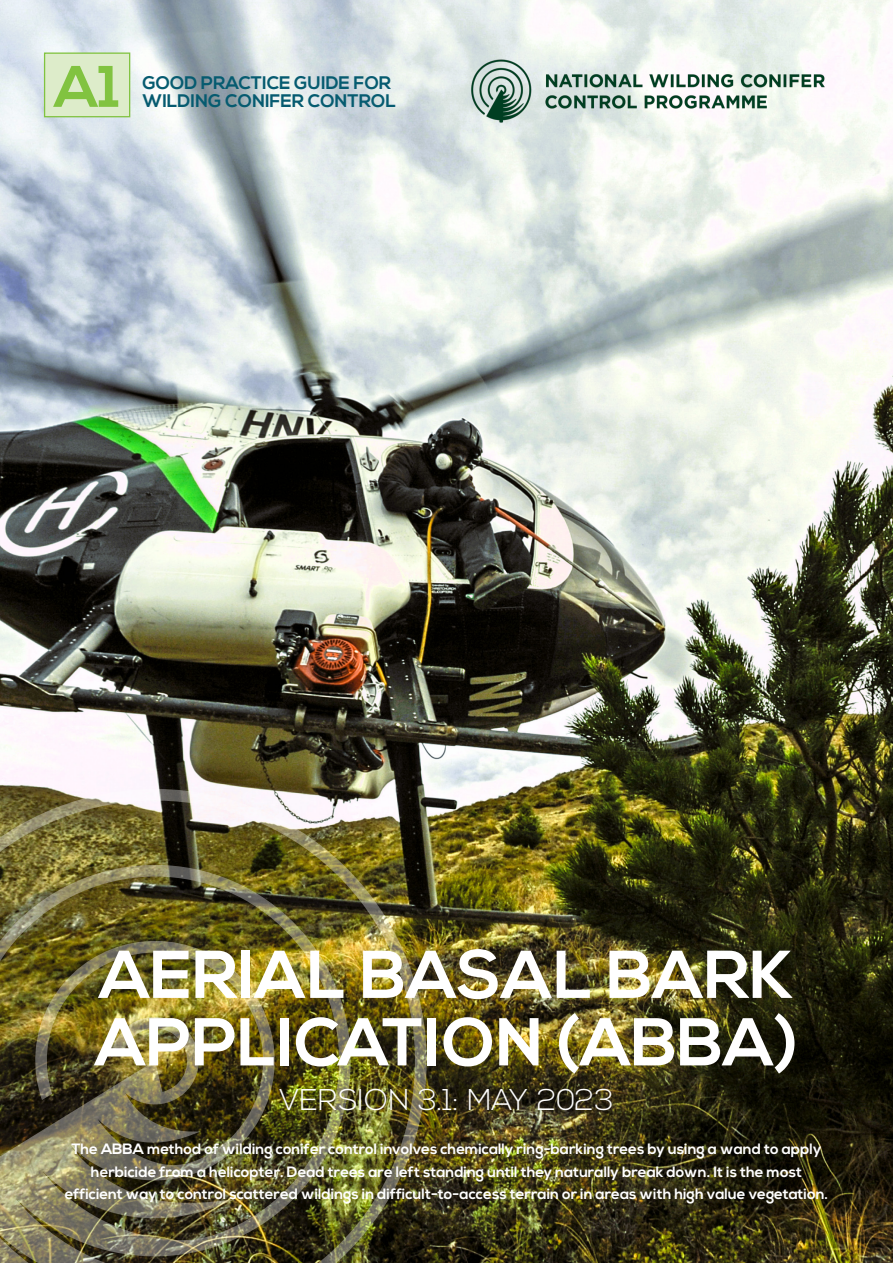
<style>
.page{position:relative;width:893px;height:1263px;background:#fff}
.page>*{position:absolute;margin:0;border:0;box-sizing:border-box;transform-origin:0 0}
.t1{font:700 67.5px/67.5px "Nexa";color:#fff}
.t2{font:700 58.5px "Nexa";color:#81c340}
.t3{font:300 30px "Nexa";color:#fff}
.t4{font:700 18.15px "Nexa";color:#065b70}
.BODY{font:700 15px/22.5px "Nexa";color:#fff;text-align:center}
</style>
<div class="page">
<img style="left:0;top:0;width:893px;height:1263px">
<img style="left:0;top:750px;width:465px;height:513px">
<div style="left:45px;top:53px;width:85px;height:64px;background:#ddecca"></div>
<div style="left:44px;top:52px;width:86px;height:65px;border:1px solid #81c340"></div>
<img style="left:446px;top:35px;width:403px;height:112px">
<p class="t2" style="left:54px;top:53px;width:67px">A1</p>
<p class="t4" style="left:143px;top:72px;width:250px">GOOD PRACTICE GUIDE FOR</p>
<p class="t4" style="left:143px;top:90px;width:255px">WILDING CONIFER CONTROL</p>
<p class="t1" style="left:95px;top:943px;width:704px">AERIAL BASAL BARK<br>APPLICATION (ABBA)</p>
<p class="t3" style="left:279px;top:1083px;width:336px">VERSION 3.1: MAY 2023</p>
<p class="BODY" style="left:65px;top:1138px;width:765px">The ABBA method of wilding conifer control involves chemically ring-barking trees by using a wand to apply herbicide from a helicopter. Dead trees are left standing until they naturally break down. It is the most efficient way to control scattered wildings in difficult-to-access terrain or in areas with high value vegetation.</p>
</div>
